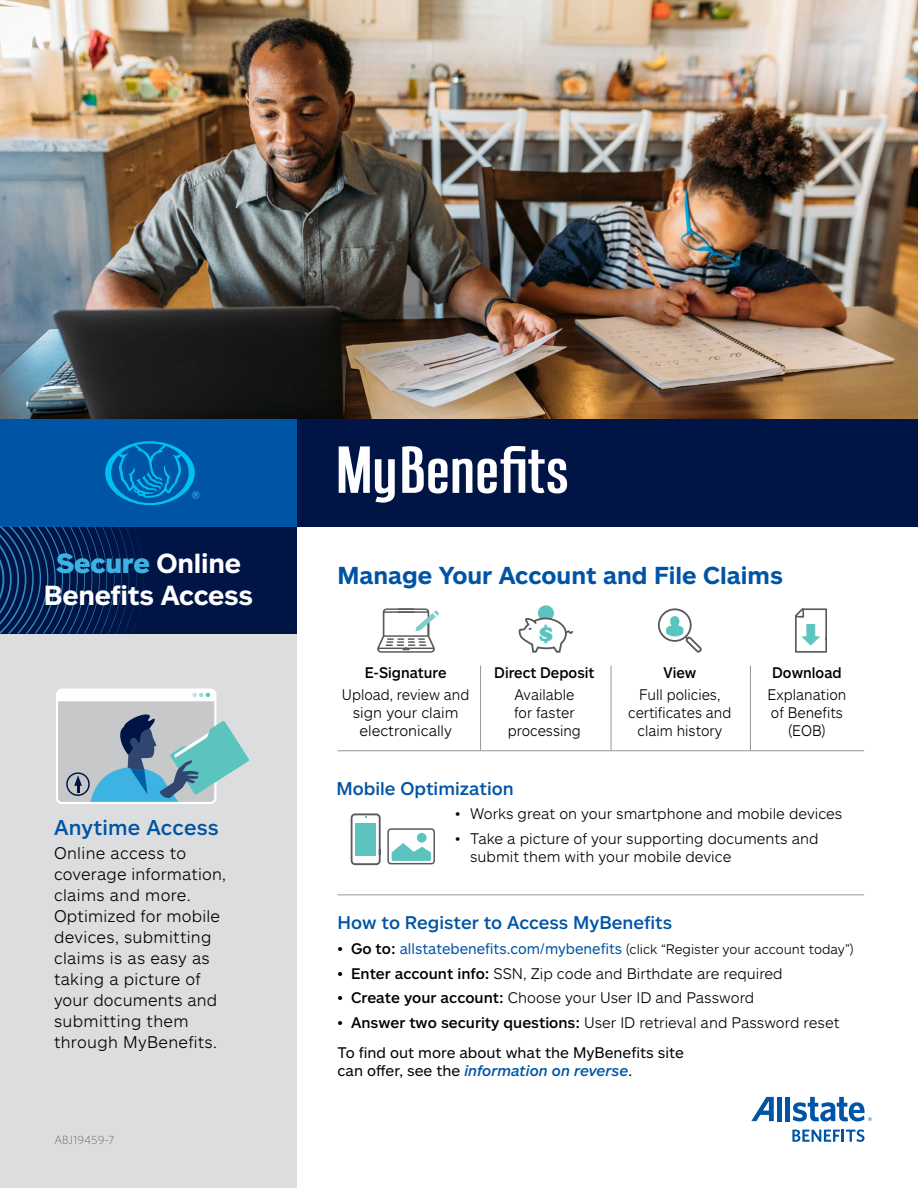
<style>
.page{position:relative;width:918px;height:1188px;background:#fff}
.page>*{position:absolute;margin:0;border:0;box-sizing:border-box;transform-origin:0 0}
.t1{font:64.8px "Tandelle";letter-spacing:.01em;color:#fff;scale:1.35 1}
.t2{font:700 27px/31.5px "Allstate Sans";letter-spacing:-.01em;color:#fff;text-align:center}
.t3{font:24.3px "Allstate Sans";color:#3db3e3}
.t4{font:900 24.3px "Cooper";color:#5bc4bf}
.t5{font:700 24px "Allstate Sans";color:#0054a6}
.t6{font:500 21px "Allstate Sans";letter-spacing:.01em;color:#0054a6}
.t7{font:500 18px "Allstate Sans";color:#0054a6}
.t8{font:300 16.5px/21px "Allstate Sans";letter-spacing:.02em;color:#000}
.t9{font:300 15px/18px "Allstate Sans";color:#000}
.t10{font:300 15px/18px "Allstate Sans";color:#000;text-align:center;scale:.95 1}
.t11{font:15px/30.3px "Allstate Sans";color:#000}
.t12{font:italic 500 15px "Allstate Sans";color:#0054a6}
.t13{font:500 15px "Allstate Sans";color:#000;scale:.95 1}
.t14{font:300 13.5px "Allstate Sans";color:#000}
.t15{font:300 12px "Whitney";color:#6d6e71}
.s1{font-weight:900;color:#3db3e3}
.s2{font-weight:400;font-size:15px}
.s3{font-weight:500;font-size:15px}
.s4{font-weight:400;font-size:15px;color:#0054a6}
.s5{font-weight:400}
.s6{font-weight:500}
.s7{font-weight:300}
.s8{font-weight:400;font-style:normal;color:#000}
</style>
<div class="page">
<div style="left:0;top:629px;width:297px;height:559px;background:#dcddde"></div>
<div style="left:0;top:527px;width:297px;height:107px;background:#001446"></div>
<img style="left:0;top:0;width:918px;height:419px">
<svg style="left:751px;top:1097px;width:23px;height:24px"></svg>
<div style="left:777px;top:1097px;width:5px;height:24px;background:#0054a6"></div>
<div style="left:785px;top:1097px;width:5px;height:24px;background:#0054a6"></div>
<svg style="left:793px;top:1097px;width:79px;height:24px"></svg>
<svg style="left:792px;top:1129px;width:72px;height:13px"></svg>
<hr style="left:338px;top:751px;width:526px;height:1px;background:#939598">
<div style="left:658px;top:608px;width:34px;height:34px;border:2px solid #58595b;border-radius:50%"></div>
<svg style="left:660px;top:611px;width:42px;height:42px"></svg>
<svg style="left:377px;top:608px;width:62px;height:45px"></svg>
<svg style="left:351px;top:813px;width:30px;height:52px"></svg>
<div style="left:355px;top:823px;width:21px;height:33px;background:#5bc4bf"></div>
<div style="left:387px;top:828px;width:48px;height:36px;border:2px solid #58595b;border-radius:3px"></div>
<hr style="left:338px;top:895px;width:526px;height:1px;background:#939598">
<div style="left:297px;top:419px;width:621px;height:108px;background:#001446"></div>
<div style="left:0;top:419px;width:297px;height:107px;background:#0054a6"></div>
<svg style="left:0;top:526px;width:144px;height:108px"></svg>
<svg style="left:105px;top:441px;width:90px;height:64px"></svg>
<hr style="left:611px;top:666px;width:1px;height:85px;background:#939598">
<hr style="left:750px;top:666px;width:1px;height:85px;background:#939598">
<hr style="left:480px;top:666px;width:1px;height:85px;background:#939598">
<div style="left:539px;top:606px;width:14px;height:14px;background:#5bc4bf;border-radius:50%"></div>
<div style="left:538px;top:605px;width:16px;height:16px;border:2px solid #5bc4bf;border-radius:50%"></div>
<svg style="left:518px;top:617px;width:55px;height:36px"></svg>
<svg style="left:391px;top:842px;width:41px;height:20px"></svg>
<div style="left:418px;top:834px;width:8px;height:8px;background:#5bc4bf;border-radius:50%"></div>
<div style="left:417px;top:833px;width:10px;height:10px;border:2px solid #5bc4bf;border-radius:50%"></div>
<svg style="left:56px;top:689px;width:193px;height:115px;background:#a5c0c9"></svg>
<svg style="left:795px;top:608px;width:32px;height:45px"></svg>
<h3 class="t3" style="left:191px;top:485px;width:11px">®</h3>
<h2 class="t2" style="left:44px;top:547px;width:211px"><span class="s1">Secure</span> Online<br>Benefits Access</h2>
<h3 class="t6" style="left:54px;top:814px;width:166px">Anytime Access</h3>
<p class="t8" style="left:54px;top:842px;width:174px">Online access to coverage information, claims and more.<br>Optimized for mobile devices, submitting claims is as easy as taking a picture of your documents and submitting them through MyBenefits.</p>
<p class="t15" style="left:54px;top:1131px;width:62px">ABJ19459-7</p>
<h1 class="t1" style="left:337px;top:433px;width:174px">MyBenefits</h1>
<h3 class="t5" style="left:338px;top:560px;width:447px">Manage Your Account and File Claims</h3>
<p class="t13" style="left:365px;top:663px;width:88px">E-Signature</p>
<p class="t10" style="left:342px;top:685px;width:136px">Upload, review and sign your claim electronically</p>
<h3 class="t4" style="left:539px;top:618px;width:16px">$</h3>
<p class="t13" style="left:494px;top:663px;width:107px">Direct Deposit</p>
<p class="t10" style="left:508px;top:685px;width:78px">Available for faster processing</p>
<p class="t13" style="left:663px;top:663px;width:36px">View</p>
<p class="t10" style="left:628px;top:685px;width:110px">Full policies, certificates and claim history</p>
<p class="t13" style="left:772px;top:663px;width:75px">Download</p>
<p class="t10" style="left:767px;top:685px;width:85px">Explanation of Benefits (EOB)</p>
<p class="t7" style="left:337px;top:777px;width:179px">Mobile Optimization</p>
<p class="t9" style="left:455px;top:804px;width:389px">• Works great on your smartphone and mobile devices</p>
<p class="t9" style="left:470px;top:829px;width:350px;text-indent:-15px">• Take a picture of your supporting documents and submit them with your mobile device</p>
<p class="t7" style="left:338px;top:911px;width:336px">How to Register to Access MyBenefits</p>
<p class="t14" style="left:338px;top:940px;width:517px"><span class="s2">•</span> <span class="s3">Go to:</span> <span class="s4">allstatebenefits.com/mybenefits</span> (click “Register your account today”)</p>
<p class="t9" style="left:338px;top:964px;width:447px"><span class="s5">•</span> <span class="s6">Enter account info:</span> SSN, Zip code and Birthdate are required</p>
<p class="t9" style="left:338px;top:988px;width:418px"><span class="s5">•</span> <span class="s6">Create your account:</span> Choose your User ID and Password</p>
<p class="t11" style="left:338px;top:1007px;width:504px">• <span class="s6">Answer two security questions:</span> <span class="s7">User ID retrieval and Password reset<br></span>To find out more about what the MyBenefits site</p>
<p class="t12" style="left:338px;top:1061px;width:296px"><span class="s8">can offer, see the</span> information on reverse<span class="s8">.</span></p>
</div>
